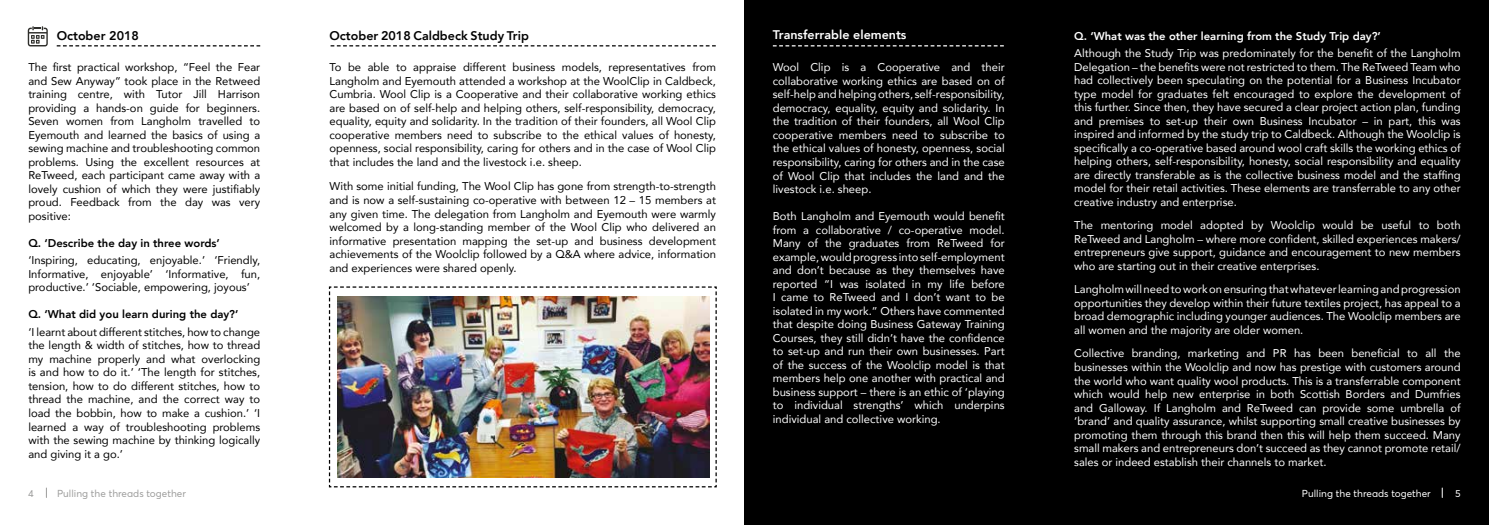
<style>
.page{position:relative;width:1489px;height:525px;background:#fff}
.page>*{position:absolute;margin:0;border:0;box-sizing:border-box;transform-origin:0 0}
.t1{font:800 12.5px "Avenir";color:#000}
.t2{font:800 12.5px "Avenir";color:#fff}
.t3{font:11.25px/13.5px "Avenir";color:#fff;text-align:justify}
.t4{font:11.25px/13.5px "Avenir";color:#000;text-align:justify}
.t5{font:800 11.25px "Avenir";color:#000}
.t6{font:800 11.25px "Avenir";color:#fff}
.t7{font:10px "Averta";color:#9d9d9c}
.t8{font:10px "Averta";color:#fff}
</style>
<div class="page">
<div style="left:744px;top:0;width:744px;height:524px;background:#000"></div>
<svg style="left:28px;top:26px;width:20px;height:20px"></svg>
<svg style="left:328px;top:286px;width:389px;height:202px"></svg>
<img style="left:337px;top:296px;width:372px;height:181px">
<svg style="left:57px;top:45px;width:203px;height:1px"></svg>
<svg style="left:330px;top:45px;width:385px;height:1px"></svg>
<svg style="left:772px;top:45px;width:231px;height:1px"></svg>
<p class="t1" style="left:57px;top:26px;width:84px">October 2018</p>
<p class="t4" style="left:28px;top:60px;width:233px">The first practical workshop, “Feel the Fear and Sew Anyway” took place in the Retweed training centre, with Tutor Jill Harrison providing a hands-on guide for beginners.<br>Seven women from Langholm travelled to Eyemouth and learned the basics of using a sewing machine and troubleshooting common problems. Using the excellent resources at ReTweed, each participant came away with a lovely cushion of which they were justifiably proud. Feedback from the day was very positive:</p>
<p class="t5" style="left:28px;top:234px;width:193px">Q. ‘Describe the day in three words’</p>
<p class="t4" style="left:28px;top:253px;width:233px">‘Inspiring, educating, enjoyable.’ ‘Friendly, Informative, enjoyable’ ‘Informative, fun, productive.’ ‘Sociable, empowering, joyous’</p>
<p class="t5" style="left:28px;top:305px;width:212px">Q. ‘What did you learn during the day?’</p>
<p class="t4" style="left:28px;top:325px;width:233px">‘I learnt about different stitches, how to change the length &amp; width of stitches, how to thread my machine properly and what overlocking is and how to do it.’ ‘The length for stitches, tension, how to do different stitches, how to thread the machine, and the correct way to load the bobbin, how to make a cushion.’ ‘I learned a way of troubleshooting problems with the sewing machine by thinking logically and giving it a go.’</p>
<p class="t2" style="left:772px;top:25px;width:135px">Transferrable elements</p>
<p class="t3" style="left:772px;top:60px;width:233px">Wool Clip is a Cooperative and their collaborative working ethics are based on of self-help and helping others, self-responsibility, democracy, equality, equity and solidarity. In the tradition of their founders, all Wool Clip cooperative members need to subscribe to the ethical values of honesty, openness, social responsibility, caring for others and in the case of Wool Clip that includes the land and the livestock i.e. sheep.</p>
<p class="t3" style="left:772px;top:209px;width:233px">Both Langholm and Eyemouth would benefit from a collaborative / co-operative model.<br>Many of the graduates from ReTweed for example, would progress into self-employment and don’t because as they themselves have reported “I was isolated in my life before I came to ReTweed and I don’t want to be isolated in my work.” Others have commented that despite doing Business Gateway Training Courses, they still didn’t have the confidence to set-up and run their own businesses. Part of the success of the Woolclip model is that members help one another with practical and business support – there is an ethic of ‘playing to individual strengths’ which underpins individual and collective working.</p>
<p class="t1" style="left:329px;top:26px;width:201px">October 2018 Caldbeck Study Trip</p>
<p class="t6" style="left:1074px;top:27px;width:308px">Q. ‘What was the other learning from the Study Trip day?’</p>
<p class="t3" style="left:1074px;top:46px;width:388px">Although the Study Trip was predominately for the benefit of the Langholm Delegation – the benefits were not restricted to them. The ReTweed Team who had collectively been speculating on the potential for a Business Incubator type model for graduates felt encouraged to explore the development of this further. Since then, they have secured a clear project action plan, funding and premises to set-up their own Business Incubator – in part, this was inspired and informed by the study trip to Caldbeck. Although the Woolclip is specifically a co-operative based around wool craft skills the working ethics of helping others, self-responsibility, honesty, social responsibility and equality are directly transferable as is the collective business model and the staffing model for their retail activities. These elements are transferrable to any other creative industry and enterprise.</p>
<p class="t3" style="left:1074px;top:218px;width:388px">The mentoring model adopted by Woolclip would be useful to both ReTweed and Langholm – where more confident, skilled experiences makers/ entrepreneurs give support, guidance and encouragement to new members who are starting out in their creative enterprises.</p>
<p class="t3" style="left:1074px;top:282px;width:388px">Langholm will need to work on ensuring that whatever learning and progression opportunities they develop within their future textiles project, has appeal to a broad demographic including younger audiences. The Woolclip members are all women and the majority are older women.</p>
<p class="t3" style="left:1074px;top:346px;width:388px">Collective branding, marketing and PR has been beneficial to all the businesses within the Woolclip and now has prestige with customers around the world who want quality wool products. This is a transferrable component which would help new enterprise in both Scottish Borders and Dumfries and Galloway. If Langholm and ReTweed can provide some umbrella of ‘brand’ and quality assurance, whilst supporting small creative businesses by promoting them through this brand then this will help them succeed. Many small makers and entrepreneurs don’t succeed as they cannot promote retail/ sales or indeed establish their channels to market.</p>
<p class="t4" style="left:329px;top:60px;width:388px">To be able to appraise different business models, representatives from Langholm and Eyemouth attended a workshop at the WoolClip in Caldbeck, Cumbria. Wool Clip is a Cooperative and their collaborative working ethics are based on of self-help and helping others, self-responsibility, democracy, equality, equity and solidarity. In the tradition of their founders, all Wool Clip cooperative members need to subscribe to the ethical values of honesty, openness, social responsibility, caring for others and in the case of Wool Clip that includes the land and the livestock i.e. sheep.</p>
<p class="t4" style="left:329px;top:179px;width:388px">With some initial funding, The Wool Clip has gone from strength-to-strength and is now a self-sustaining co-operative with between 12 – 15 members at any given time. The delegation from Langholm and Eyemouth were warmly welcomed by a long-standing member of the Wool Clip who delivered an informative presentation mapping the set-up and business development achievements of the Woolclip followed by a Q&amp;A where advice, information and experiences were shared openly.</p>
<p class="t7" style="left:28px;top:486px;width:7px">4</p>
<p class="t7" style="left:57px;top:486px;width:130px">Pulling the threads together</p>
<p class="t8" style="left:1301px;top:486px;width:130px">Pulling the threads together</p>
<p class="t8" style="left:1454px;top:486px;width:7px">5</p>
</div>
